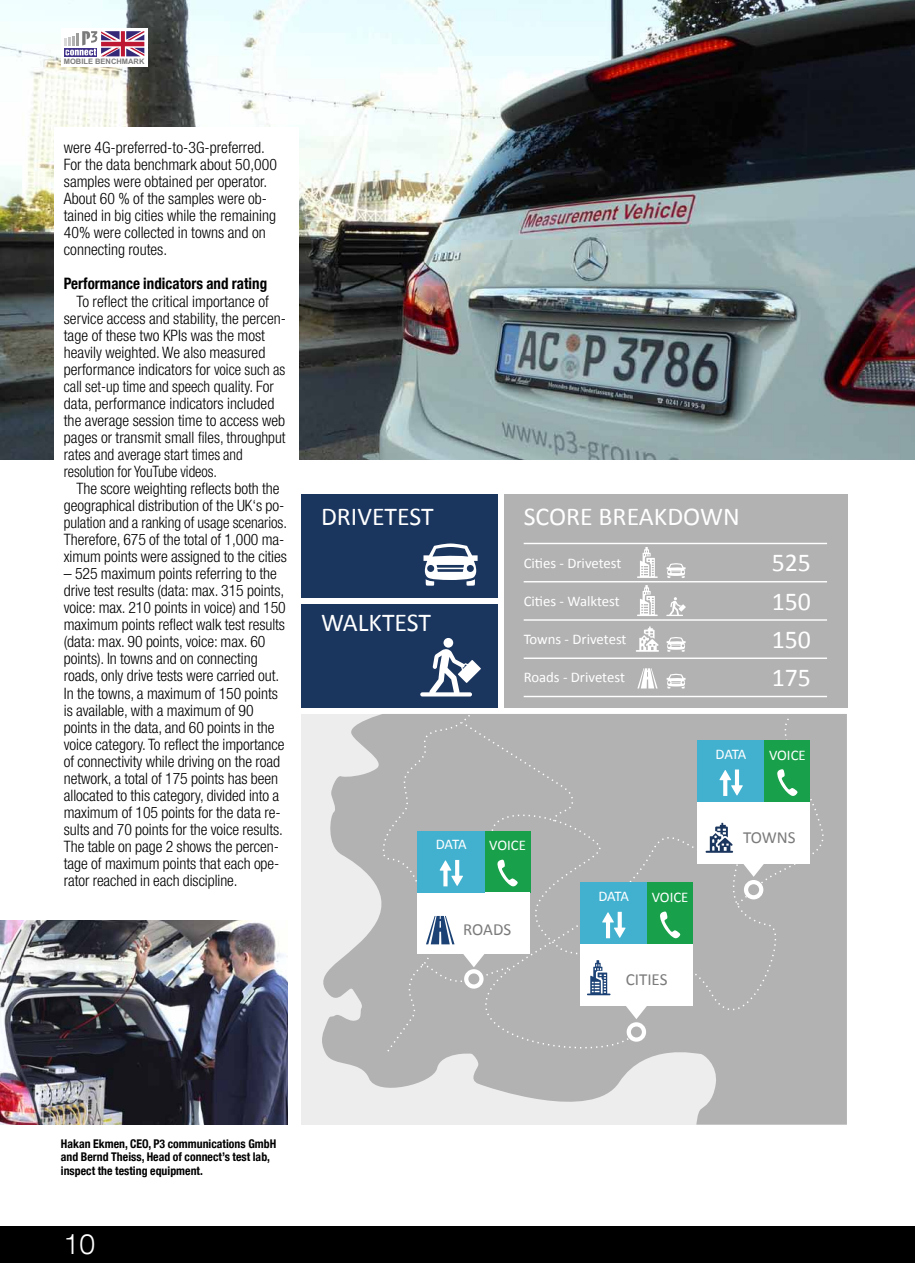
<style>
.page{position:relative;width:915px;height:1263px;background:#fff}
.page>*{position:absolute;margin:0;border:0;box-sizing:border-box;transform-origin:0 0}
.t1{font:300 28.2px "Helvetica Neue LT Com";color:#fff}
.t2{font:25.8px/38.2px "Calibri";color:#fff;text-align:justify}
.t3{font:16.95px "Calibri";color:#7c7b7b}
.t4{font:300 condensed 15.75px/17.1px "Helvetica Neue LT Com";letter-spacing:-.005em;color:#000}
.t5{font:700 condensed 15.75px "Helvetica Neue LT Com";color:#000;scale:.95 1}
.t6{font:14.7px "Calibri";color:#fff}
.t7{font:700 condensed 12px/13.5px "Helvetica Neue LT Com";color:#000}
.t8{font:700 7.5px "Arial";color:#7c7b7b}
</style>
<div class="page">
<img style="left:0;top:0;width:914px;height:459px">
<img style="left:0;top:920px;width:287px;height:204px">
<div style="left:0;top:1227px;width:914px;height:36px;background:#000"></div>
<div style="left:301px;top:604px;width:196px;height:103px;background:#1a355e"></div>
<div style="left:301px;top:494px;width:196px;height:103px;background:#1a355e"></div>
<div style="left:443px;top:638px;width:10px;height:10px;background:#fff;border-radius:50%"></div>
<svg style="left:420px;top:649px;width:60px;height:47px"></svg>
<div style="left:301px;top:714px;width:545px;height:410px;background:#ededed"></div>
<svg style="left:322px;top:714px;width:524px;height:410px;fill:#b3b2b2"></svg>
<div style="left:420px;top:801px;width:372px;height:260px;background:#b3b2b2"></div>
<svg style="left:626px;top:1022px;width:20px;height:20px"></svg>
<div style="left:630px;top:1026px;width:11px;height:11px;background:#b3b2b2;border-radius:50%"></div>
<div style="left:580px;top:944px;width:112px;height:62px;background:#fff"></div>
<svg style="left:625px;top:1006px;width:21px;height:13px"></svg>
<svg style="left:587px;top:960px;width:23px;height:35px"></svg>
<div style="left:503px;top:494px;width:343px;height:213px;background:#b3b2b2"></div>
<hr style="left:523px;top:581px;width:303px;height:1px;background:#fff">
<hr style="left:523px;top:543px;width:303px;height:1px;background:#fff">
<hr style="left:523px;top:619px;width:303px;height:2px;background:#fff">
<hr style="left:523px;top:657px;width:303px;height:2px;background:#fff">
<hr style="left:523px;top:696px;width:303px;height:1px;background:#fff">
<svg style="left:666px;top:563px;width:19px;height:15px"></svg>
<svg style="left:637px;top:547px;width:20px;height:31px"></svg>
<svg style="left:637px;top:585px;width:20px;height:31px"></svg>
<svg style="left:666px;top:597px;width:19px;height:19px"></svg>
<svg style="left:666px;top:674px;width:19px;height:14px"></svg>
<svg style="left:637px;top:668px;width:20px;height:20px"></svg>
<svg style="left:666px;top:637px;width:19px;height:15px"></svg>
<svg style="left:636px;top:626px;width:22px;height:26px"></svg>
<svg style="left:423px;top:543px;width:55px;height:43px"></svg>
<div style="left:417px;top:892px;width:113px;height:62px;background:#fff"></div>
<svg style="left:384px;top:903px;width:128px;height:152px"></svg>
<div style="left:580px;top:882px;width:67px;height:62px;background:#42b1d0"></div>
<div style="left:647px;top:882px;width:45px;height:62px;background:#18a14a"></div>
<svg style="left:660px;top:911px;width:20px;height:27px"></svg>
<div style="left:697px;top:802px;width:112px;height:61px;background:#fff"></div>
<div style="left:697px;top:740px;width:67px;height:62px;background:#42b1d0"></div>
<svg style="left:382px;top:714px;width:193px;height:179px;background:#9bb1ae"></svg>
<svg style="left:602px;top:912px;width:23px;height:26px"></svg>
<svg style="left:705px;top:716px;width:124px;height:190px"></svg>
<div style="left:54px;top:128px;width:244px;height:383px;background:#fff"></div>
<div style="left:61px;top:28px;width:86px;height:39px;background:#fff"></div>
<svg style="left:64px;top:31px;width:80px;height:25px"></svg>
<p class="t8" style="left:64px;top:56px;width:82px">MOBILE BENCHMARK</p>
<p class="t4" style="left:64px;top:139px;width:214px">were 4G-preferred-to-3G-preferred.<br>For the data benchmark about 50,000 samples were obtained per operator.<br>About 60 % of the samples were ob&shy;tained in big cities while the remaining 40% were collected in towns and on connecting routes.</p>
<p class="t5" style="left:64px;top:274px;width:215px">Performance indicators and rating</p>
<p class="t4" style="left:64px;top:292px;width:224px;text-indent:13px">To reflect the critical importance of service access and stability, the percen&shy;tage of these two KPIs was the most heavily weighted. We also measured performance indicators for voice such as call set-up time and speech quality. For data, performance indicators included the average session time to access web pages or transmit small files, throughput rates and average start times and resolution for YouTube videos.</p>
<p class="t4" style="left:64px;top:480px;width:224px;text-align:center">The score weighting reflects both the geographical distribution of the UK‘s po&shy;pulation and a ranking of usage scenarios.<br>Therefore, 675 of the total of 1,000 ma&shy;ximum points were assigned to the cities</p>
<p class="t4" style="left:64px;top:565px;width:223px">– 525 maximum points referring to the drive test results (data: max. 315 points, voice: max. 210 points in voice) and 150 maximum points reflect walk test results (data: max. 90 points, voice: max. 60 points). In towns and on connecting roads, only drive tests were carried out.<br>In the towns, a maximum of 150 points is available, with a maximum of 90 points in the data, and 60 points in the voice category. To reflect the importance of connectivity while driving on the road network, a total of 175 points has been allocated to this category, divided into a maximum of 105 points for the data re&shy;sults and 70 points for the voice results.<br>The table on page 2 shows the percen&shy;tage of maximum points that each ope&shy;rator reached in each discipline.</p>
<h2 class="t2" style="left:321px;top:497px;width:114px">DRIVETEST</h2>
<h2 class="t2" style="left:321px;top:604px;width:112px">WALKTEST</h2>
<h2 class="t2" style="left:523px;top:497px;width:217px">SCORE BREAKDOWN</h2>
<p class="t6" style="left:523px;top:554px;width:99px">Cities - Drivetest</p>
<p class="t6" style="left:523px;top:592px;width:98px">Cities - Walktest</p>
<p class="t6" style="left:523px;top:630px;width:104px">Towns - Drivetest</p>
<p class="t6" style="left:523px;top:668px;width:103px">Roads - Drivetest</p>
<h2 class="t2" style="left:771px;top:544px;width:41px">525<br>150<br>150<br>175</h2>
<p class="t6" style="left:715px;top:744px;width:32px">DATA</p>
<p class="t6" style="left:768px;top:745px;width:38px">VOICE</p>
<p class="t6" style="left:435px;top:835px;width:32px">DATA</p>
<p class="t6" style="left:489px;top:836px;width:38px">VOICE</p>
<p class="t3" style="left:463px;top:918px;width:50px">ROADS</p>
<p class="t6" style="left:598px;top:887px;width:32px">DATA</p>
<p class="t6" style="left:651px;top:888px;width:38px">VOICE</p>
<p class="t3" style="left:625px;top:969px;width:43px">CITIES</p>
<p class="t3" style="left:742px;top:826px;width:54px">TOWNS</p>
<p class="t7" style="left:61px;top:1137px;width:217px">Hakan Ekmen, CEO, P3 communications GmbH and Bernd Theiss, Head of connect’s test lab, inspect the testing equipment.</p>
<h1 class="t1" style="left:64px;top:1227px;width:33px">10</h1>
</div>
